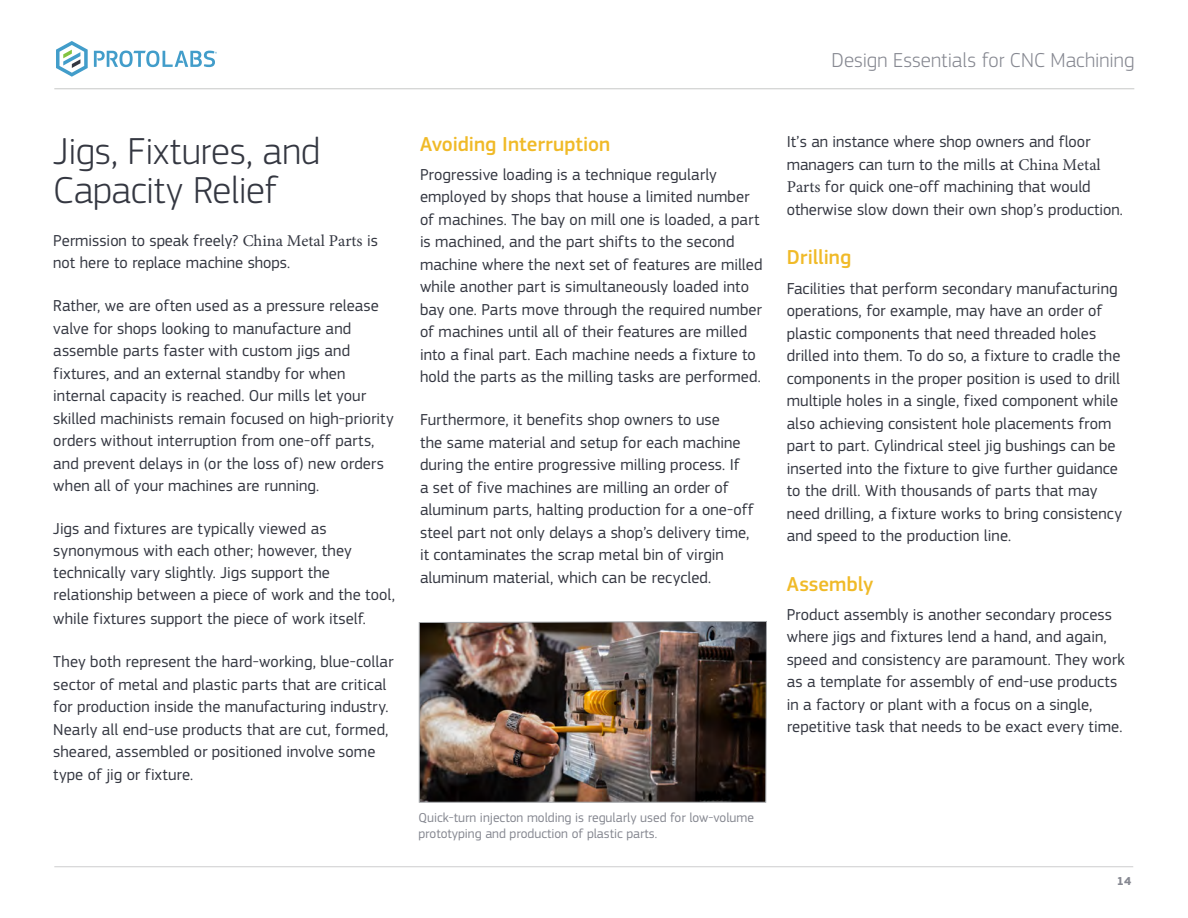
<style>
.page{position:relative;width:1188px;height:918px;background:#fff}
.page>*{position:absolute;margin:0;border:0;box-sizing:border-box;transform-origin:0 0}
.t1{font:300 39px/39px "PF Square Sans Pro";letter-spacing:-.01em;color:#343741}
.t2{font:500 21px "PF Square Sans Pro";color:#f0ba28}
.t3{font:300 21px "PF Square Sans Pro";color:#868891}
.t4{font:16.5px/22.5px "PF Square Sans Pro";letter-spacing:.005em;color:#343741}
.t5{font:13.5px/16.2px "PF Square Sans Pro";color:#868891}
.t6{font:700 12px "PF Square Sans Pro";color:#868891}
.s1{font-family:"Minion Pro"}
</style>
<div class="page">
<hr style="left:54px;top:866px;width:1079px;height:1px;background:#cdcdce">
<hr style="left:54px;top:88px;width:1080px;height:1px;background:#c7c8c7">
<svg style="left:94px;top:51px;width:123px;height:16px"></svg>
<svg style="left:56px;top:41px;width:32px;height:36px"></svg>
<img style="left:418px;top:621px;width:349px;height:182px">
<p class="t3" style="left:831px;top:48px;width:304px">Design Essentials for CNC Machining</p>
<h1 class="t1" style="left:53px;top:132px;width:269px">Jigs, Fixtures, and<br>Capacity Relief</h1>
<p class="t4" style="left:53px;top:229px;width:326px">Permission to speak freely? <span class="s1">China Metal Parts</span> is not here to replace machine shops.</p>
<p class="t4" style="left:53px;top:295px;width:342px">Rather, we are often used as a pressure release valve for shops looking to manufacture and assemble parts faster with custom jigs and fixtures, and an external standby for when internal capacity is reached. Our mills let your skilled machinists remain focused on high-priority orders without interruption from one-off parts, and prevent delays in (or the loss of) new orders when all of your machines are running.</p>
<p class="t4" style="left:53px;top:518px;width:343px;line-height:22px">Jigs and fixtures are typically viewed as synonymous with each other; however, they technically vary slightly. Jigs support the relationship between a piece of work and the tool,</p>
<p class="t4" style="left:53px;top:607px;width:314px">while fixtures support the piece of work itself.</p>
<p class="t4" style="left:53px;top:651px;width:342px">They both represent the hard-working, blue-collar sector of metal and plastic parts that are critical for production inside the manufacturing industry.<br>Nearly all end-use products that are cut, formed, sheared, assembled or positioned involve some type of jig or fixture.</p>
<p class="t2" style="left:420px;top:131px;width:192px">Avoiding Interruption</p>
<p class="t4" style="left:420px;top:163px;width:344px">Progressive loading is a technique regularly employed by shops that house a limited number of machines. The bay on mill one is loaded, a part is machined, and the part shifts to the second machine where the next set of features are milled while another part is simultaneously loaded into bay one. Parts move through the required number of machines until all of their features are milled into a final part. Each machine needs a fixture to hold the parts as the milling tasks are performed.</p>
<p class="t4" style="left:420px;top:409px;width:335px">Furthermore, it benefits shop owners to use<br>the same material and setup for each machine during the entire progressive milling process. If<br>a set of five machines are milling an order of aluminum parts, halting production for a one-off steel part not only delays a shop’s delivery time, it contaminates the scrap metal bin of virgin aluminum material, which can be recycled.</p>
<p class="t4" style="left:787px;top:131px;width:337px">It’s an instance where shop owners and floor managers can turn to the mills at <span class="s1">China Metal Parts</span> for quick one-off machining that would otherwise slow down their own shop’s production.</p>
<p class="t2" style="left:787px;top:245px;width:66px">Drilling</p>
<p class="t4" style="left:787px;top:277px;width:337px">Facilities that perform secondary manufacturing operations, for example, may have an order of plastic components that need threaded holes drilled into them. To do so, a fixture to cradle the components in the proper position is used to drill multiple holes in a single, fixed component while also achieving consistent hole placements from part to part. Cylindrical steel jig bushings can be inserted into the fixture to give further guidance to the drill. With thousands of parts that may need drilling, a fixture works to bring consistency and speed to the production line.</p>
<p class="t2" style="left:787px;top:571px;width:88px">Assembly</p>
<p class="t4" style="left:787px;top:603px;width:340px">Product assembly is another secondary process where jigs and fixtures lend a hand, and again, speed and consistency are paramount. They work as a template for assembly of end-use products in a factory or plant with a focus on a single, repetitive task that needs to be exact every time.</p>
<p class="t5" style="left:418px;top:809px;width:337px">Quick-turn injecton molding is regularly used for low-volume prototyping and production of plastic parts.</p>
<p class="t6" style="left:1117px;top:874px;width:16px">14</p>
</div>
